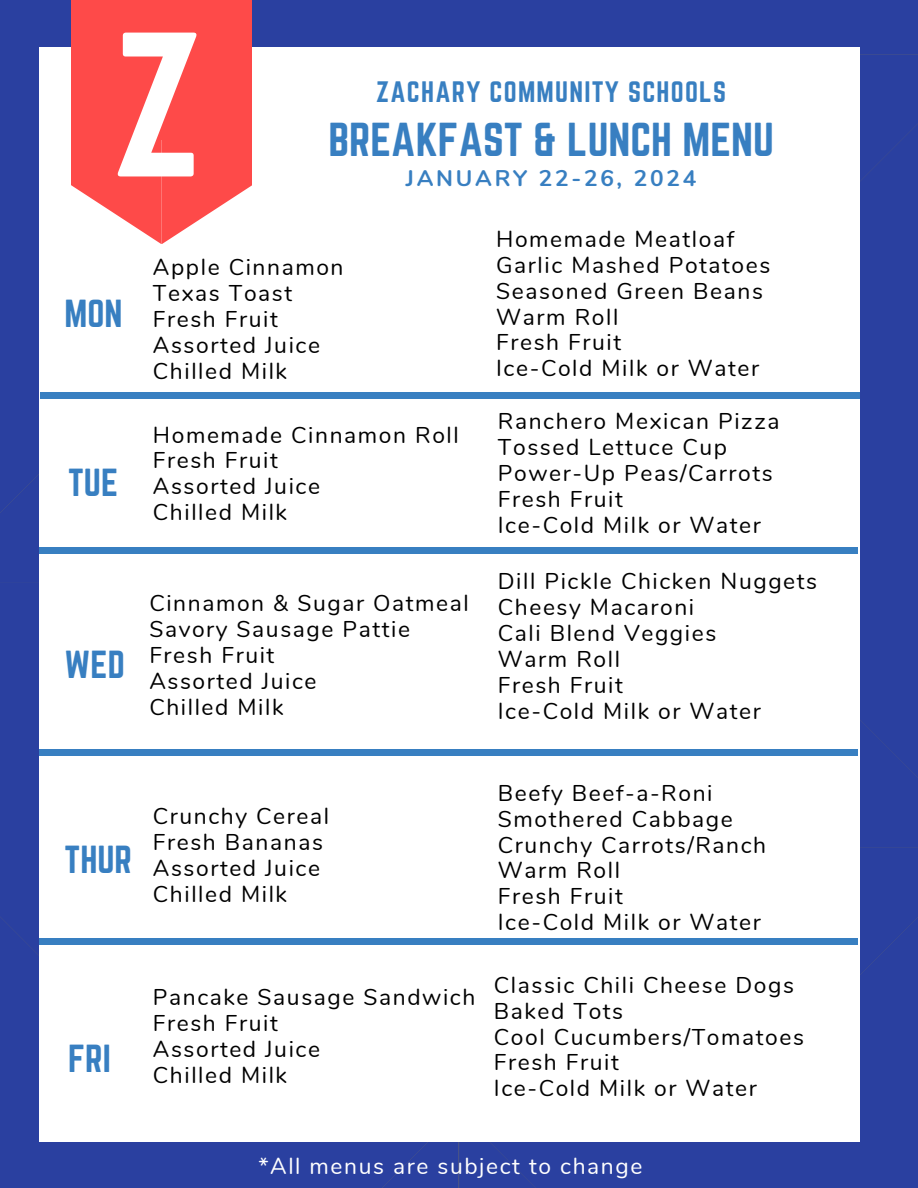
<style>
.page{position:relative;width:918px;height:1188px;background:#fff}
.page>*{position:absolute;margin:0;border:0;box-sizing:border-box;transform-origin:0 0}
.t1{font:179.85px "Norwester";color:#fff}
.t2{font:41.55px "Norwester";color:#387fc1}
.t3{font:34.2px "Norwester";color:#387fc1}
.t4{font:25.8px "Norwester";letter-spacing:.05em;color:#387fc1}
.t5{font:22.8px "Nunito";letter-spacing:.07em;color:#000}
.t6{font:22.8px "Nunito";letter-spacing:.07em;color:#fff}
.t7{font:700 22.65px "Nunito";letter-spacing:.12em;color:#387fc1}
</style>
<div class="page">
<div style="left:0;top:583px;width:195px;height:264px;background:#2a40a0"></div>
<div style="left:459px;top:0;width:264px;height:55px;background:#2a40a0"></div>
<div style="left:194px;top:0;width:265px;height:55px;background:#2a40a0"></div>
<div style="left:0;top:55px;width:194px;height:264px;background:#2a40a0"></div>
<div style="left:195px;top:1142px;width:528px;height:46px;background:#2a40a0"></div>
<div style="left:723px;top:0;width:195px;height:55px;background:#2a40a0"></div>
<div style="left:723px;top:319px;width:195px;height:264px;background:#2a40a0"></div>
<div style="left:860px;top:847px;width:58px;height:265px;background:#2a40a0"></div>
<div style="left:0;top:319px;width:39px;height:264px;background:#2a40a0"></div>
<div style="left:860px;top:583px;width:58px;height:264px;background:#2a40a0"></div>
<div style="left:723px;top:1112px;width:195px;height:76px;background:#2a40a0"></div>
<div style="left:0;top:0;width:72px;height:55px;background:#2a40a0"></div>
<div style="left:860px;top:55px;width:58px;height:264px;background:#2a40a0"></div>
<div style="left:0;top:1112px;width:195px;height:76px;background:#2a40a0"></div>
<div style="left:0;top:847px;width:39px;height:265px;background:#2a40a0"></div>
<div style="left:39px;top:47px;width:821px;height:1095px;background:#fff"></div>
<div style="left:72px;top:0;width:180px;height:140px;background:#fe4a49"></div>
<svg style="left:72px;top:140px;width:180px;height:104px"></svg>
<div style="left:41px;top:393px;width:819px;height:5px;background:#387fc1"></div>
<div style="left:39px;top:548px;width:819px;height:5px;background:#387fc1"></div>
<div style="left:39px;top:750px;width:819px;height:5px;background:#387fc1"></div>
<div style="left:39px;top:939px;width:819px;height:5px;background:#387fc1"></div>
<p class="t1" style="left:112px;top:-3px;width:93px">Z</p>
<p class="t4" style="left:376px;top:76px;width:352px">ZACHARY COMMUNITY SCHOOLS</p>
<p class="t2" style="left:328px;top:115px;width:447px">BREAKFAST &amp; LUNCH MENU</p>
<p class="t7" style="left:406px;top:163px;width:292px">JANUARY 22-26, 2024</p>
<p class="t3" style="left:65px;top:293px;width:59px">MON</p>
<p class="t3" style="left:68px;top:462px;width:51px">TUE</p>
<p class="t5" style="left:153px;top:252px;width:192px">Apple Cinnamon</p>
<p class="t5" style="left:153px;top:278px;width:141px">Texas Toast</p>
<p class="t5" style="left:153px;top:304px;width:126px">Fresh Fruit</p>
<p class="t5" style="left:153px;top:330px;width:169px">Assorted Juice</p>
<p class="t5" style="left:153px;top:356px;width:136px">Chilled Milk</p>
<p class="t5" style="left:153px;top:419px;width:307px">Homemade Cinnamon Roll</p>
<p class="t5" style="left:153px;top:445px;width:126px">Fresh Fruit</p>
<p class="t5" style="left:153px;top:471px;width:169px">Assorted Juice</p>
<p class="t5" style="left:153px;top:497px;width:136px">Chilled Milk</p>
<p class="t3" style="left:65px;top:643px;width:62px">WED</p>
<p class="t5" style="left:149px;top:588px;width:321px">Cinnamon &amp; Sugar Oatmeal</p>
<p class="t5" style="left:149px;top:614px;width:262px">Savory Sausage Pattie</p>
<p class="t5" style="left:149px;top:640px;width:126px">Fresh Fruit</p>
<p class="t5" style="left:149px;top:666px;width:169px">Assorted Juice</p>
<p class="t5" style="left:149px;top:692px;width:136px">Chilled Milk</p>
<p class="t5" style="left:496px;top:224px;width:239px">Homemade Meatloaf</p>
<p class="t5" style="left:496px;top:250px;width:276px">Garlic Mashed Potatoes</p>
<p class="t5" style="left:496px;top:276px;width:268px">Seasoned Green Beans</p>
<p class="t5" style="left:496px;top:302px;width:124px">Warm Roll</p>
<p class="t5" style="left:496px;top:327px;width:126px">Fresh Fruit</p>
<p class="t5" style="left:496px;top:353px;width:264px">Ice-Cold Milk or Water</p>
<p class="t5" style="left:498px;top:406px;width:283px">Ranchero Mexican Pizza</p>
<p class="t5" style="left:498px;top:432px;width:231px">Tossed Lettuce Cup</p>
<p class="t5" style="left:498px;top:458px;width:276px">Power-Up Peas/Carrots</p>
<p class="t5" style="left:498px;top:484px;width:126px">Fresh Fruit</p>
<p class="t5" style="left:498px;top:510px;width:264px">Ice-Cold Milk or Water</p>
<p class="t5" style="left:498px;top:566px;width:321px">Dill Pickle Chicken Nuggets</p>
<p class="t5" style="left:498px;top:592px;width:198px">Cheesy Macaroni</p>
<p class="t5" style="left:498px;top:618px;width:220px">Cali Blend Veggies</p>
<p class="t5" style="left:498px;top:644px;width:124px">Warm Roll</p>
<p class="t5" style="left:498px;top:670px;width:126px">Fresh Fruit</p>
<p class="t5" style="left:498px;top:696px;width:264px">Ice-Cold Milk or Water</p>
<p class="t3" style="left:65px;top:839px;width:69px">THUR</p>
<p class="t3" style="left:68px;top:1038px;width:44px">FRI</p>
<p class="t5" style="left:153px;top:801px;width:178px">Crunchy Cereal</p>
<p class="t5" style="left:153px;top:827px;width:172px">Fresh Bananas</p>
<p class="t5" style="left:153px;top:853px;width:169px">Assorted Juice</p>
<p class="t5" style="left:153px;top:878px;width:136px">Chilled Milk</p>
<p class="t5" style="left:153px;top:982px;width:324px">Pancake Sausage Sandwich</p>
<p class="t5" style="left:153px;top:1008px;width:126px">Fresh Fruit</p>
<p class="t5" style="left:153px;top:1034px;width:169px">Assorted Juice</p>
<p class="t5" style="left:153px;top:1060px;width:136px">Chilled Milk</p>
<p class="t5" style="left:498px;top:778px;width:216px">Beefy Beef-a-Roni</p>
<p class="t5" style="left:498px;top:804px;width:236px">Smothered Cabbage</p>
<p class="t5" style="left:498px;top:830px;width:270px">Crunchy Carrots/Ranch</p>
<p class="t5" style="left:498px;top:855px;width:124px">Warm Roll</p>
<p class="t5" style="left:498px;top:881px;width:126px">Fresh Fruit</p>
<p class="t5" style="left:498px;top:907px;width:264px">Ice-Cold Milk or Water</p>
<p class="t5" style="left:494px;top:970px;width:302px">Classic Chili Cheese Dogs</p>
<p class="t5" style="left:494px;top:996px;width:131px">Baked Tots</p>
<p class="t5" style="left:494px;top:1022px;width:312px">Cool Cucumbers/Tomatoes</p>
<p class="t5" style="left:494px;top:1047px;width:126px">Fresh Fruit</p>
<p class="t5" style="left:494px;top:1073px;width:264px">Ice-Cold Milk or Water</p>
<p class="t6" style="left:258px;top:1151px;width:385px">*All menus are subject to change</p>
</div>
